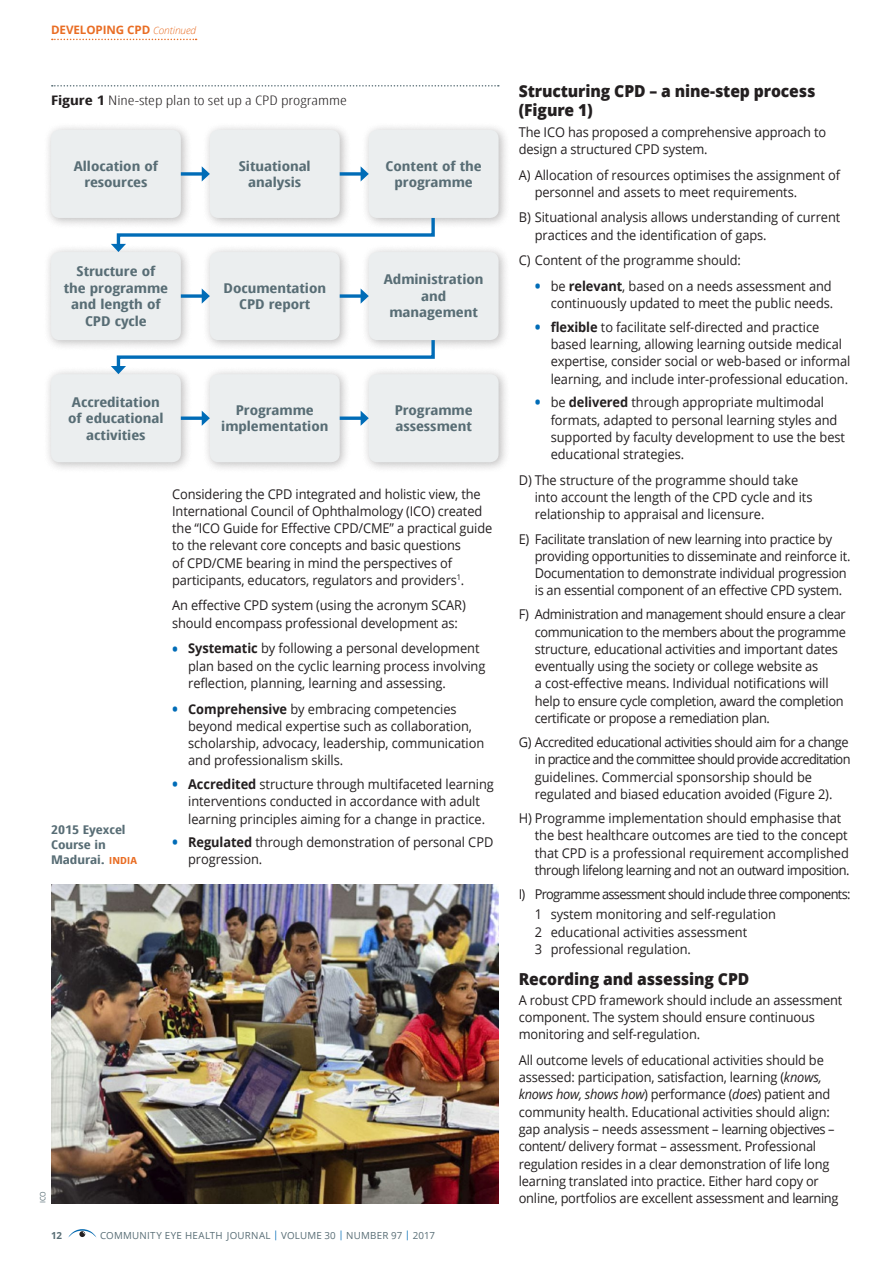
<style>
.page{position:relative;width:893px;height:1263px;background:#fff}
.page>*{position:absolute;margin:0;border:0;box-sizing:border-box;transform-origin:0 0}
.t1{font:800 16.5px/19.5px "Open Sans";letter-spacing:-.005em;color:#231f20;scale:.95 1}
.t2{font:13.5px/17.2px "Open Sans";letter-spacing:-.01em;color:#231f20;scale:.95 1}
.t3{font:700 condensed 13.5px/16.5px "Open Sans";color:#586d75;text-align:center;scale:1.27 1}
.t4{font:13.5px/17.2px "Open Sans";letter-spacing:-.035em;color:#231f20;scale:.95 1}
.t5{font:13.5px/20.2px "Open Sans";letter-spacing:-.055em;color:#231f20;scale:.95 1}
.t6{font:300 condensed 13.2px "Open Sans";color:#231f20;scale:1.32 1}
.t7{font:700 condensed 12px/15px "Open Sans";color:#586d75;scale:1.26 1}
.t8{font:700 11.7px "Open Sans";letter-spacing:-.005em;color:#e96d24}
.t9{font:9.75px "Open Sans";letter-spacing:.025em;color:#586d75}
.t10{font:700 9.75px "Open Sans";color:#586d75}
.t11{font:7.5px "Open Sans";color:#586d75;scale:.95 1}
.s1{font-weight:300;font-style:italic;font-size:10.2px}
.s2{font-weight:700}
.s3{font-weight:700;font-size:16.5px;color:#006cb7}
.s4{font-style:italic}
.s5{font-size:9.75px;color:#e96d24}
.s6{color:#006cb7}
</style>
<div class="page">
<svg style="left:68px;top:1229px;width:29px;height:9px"></svg>
<svg style="left:52px;top:85px;width:447px;height:2px"></svg>
<img style="left:51px;top:884px;width:448px;height:319px">
<div style="left:43px;top:122px;width:150px;height:107px;background:#231f20;opacity:.3"></div>
<div style="left:51px;top:130px;width:130px;height:88px;background:#ebeeef;border-radius:9px"></div>
<div style="left:43px;top:244px;width:150px;height:107px;background:#231f20;opacity:.3"></div>
<div style="left:51px;top:252px;width:130px;height:88px;background:#ebeeef;border-radius:9px"></div>
<div style="left:43px;top:367px;width:150px;height:107px;background:#231f20;opacity:.3"></div>
<div style="left:51px;top:374px;width:130px;height:88px;background:#ebeeef;border-radius:9px"></div>
<div style="left:202px;top:122px;width:149px;height:107px;background:#231f20;opacity:.3"></div>
<div style="left:210px;top:130px;width:130px;height:88px;background:#ebeeef;border-radius:9px"></div>
<div style="left:202px;top:244px;width:149px;height:107px;background:#231f20;opacity:.3"></div>
<div style="left:210px;top:252px;width:130px;height:88px;background:#ebeeef;border-radius:9px"></div>
<div style="left:202px;top:367px;width:149px;height:107px;background:#231f20;opacity:.3"></div>
<div style="left:210px;top:374px;width:130px;height:88px;background:#ebeeef;border-radius:9px"></div>
<div style="left:361px;top:122px;width:149px;height:107px;background:#231f20;opacity:.3"></div>
<div style="left:369px;top:130px;width:130px;height:88px;background:#ebeeef;border-radius:9px"></div>
<div style="left:361px;top:244px;width:149px;height:107px;background:#231f20;opacity:.3"></div>
<div style="left:369px;top:252px;width:130px;height:88px;background:#ebeeef;border-radius:9px"></div>
<div style="left:361px;top:367px;width:149px;height:107px;background:#231f20;opacity:.3"></div>
<div style="left:369px;top:374px;width:130px;height:88px;background:#ebeeef;border-radius:9px"></div>
<svg style="left:181px;top:172px;width:21px;height:4px"></svg>
<svg style="left:202px;top:166px;width:8px;height:16px"></svg>
<svg style="left:340px;top:172px;width:21px;height:4px"></svg>
<svg style="left:361px;top:166px;width:8px;height:16px"></svg>
<svg style="left:181px;top:294px;width:21px;height:4px"></svg>
<svg style="left:202px;top:288px;width:8px;height:16px"></svg>
<svg style="left:340px;top:294px;width:21px;height:4px"></svg>
<svg style="left:361px;top:288px;width:8px;height:16px"></svg>
<svg style="left:181px;top:416px;width:21px;height:4px"></svg>
<svg style="left:202px;top:411px;width:8px;height:15px"></svg>
<svg style="left:340px;top:416px;width:21px;height:4px"></svg>
<svg style="left:361px;top:411px;width:8px;height:15px"></svg>
<svg style="left:111px;top:215px;width:325px;height:37px"></svg>
<svg style="left:111px;top:337px;width:325px;height:37px"></svg>
<svg style="left:52px;top:39px;width:145px;height:1px"></svg>
<p class="t8" style="left:51px;top:22px;width:147px">DEVELOPING CPD <span class="s1">Continued</span></p>
<p class="t6" style="left:51px;top:91px;width:226px"><span class="s2">Figure 1</span> Nine-step plan to set up a CPD programme</p>
<p class="t1" style="left:519px;top:80px;width:314px">Structuring CPD – a nine-step process (Figure 1)</p>
<p class="t2" style="left:519px;top:123px;width:325px">The ICO has proposed a comprehensive approach to design a structured CPD system.</p>
<p class="t2" style="left:535px;top:166px;width:323px;text-indent:-16px">A) Allocation of resources optimises the assignment of personnel and assets to meet requirements.</p>
<p class="t2" style="left:535px;top:209px;width:323px;text-indent:-16px">B) Situational analysis allows understanding of current practices and the identification of gaps.</p>
<p class="t2" style="left:519px;top:252px;width:235px">C) Content of the programme should:</p>
<p class="t2" style="left:535px;top:277px;width:316px;text-align:right"><span class="s3">•</span> be <span class="s2">relevant</span>, based on a needs assessment and continuously updated to meet the public needs.</p>
<p class="t2" style="left:551px;top:318px;width:317px;text-indent:-16px"><span class="s3">•</span> <span class="s2">flexible</span> to facilitate self-directed and practice based learning, allowing learning outside medical expertise, consider social or web-based or informal learning, and include inter-professional education.</p>
<p class="t2" style="left:551px;top:393px;width:311px;text-indent:-16px"><span class="s3">•</span> be <span class="s2">delivered</span> through appropriate multimodal formats, adapted to personal learning styles and supported by faculty development to use the best educational strategies.</p>
<p class="t2" style="left:535px;top:471px;width:294px;text-indent:-16px">D) The structure of the programme should take into account the length of the CPD cycle and its relationship to appraisal and licensure.</p>
<p class="t2" style="left:535px;top:530px;width:334px;text-indent:-16px">E) Facilitate translation of new learning into practice by providing opportunities to disseminate and reinforce it.<br>Documentation to demonstrate individual progression is an essential component of an effective CPD system.</p>
<p class="t2" style="left:535px;top:606px;width:329px;text-indent:-16px">F) Administration and management should ensure a clear communication to the members about the programme structure, educational activities and important dates eventually using the society or college website as<br>a cost-effective means. Individual notifications will help to ensure cycle completion, award the completion certificate or propose a remediation plan.</p>
<p class="t4" style="left:535px;top:733px;width:334px;text-indent:-16px">G) Accredited educational activities should aim for a change in practice and the committee should provide accreditation guidelines. Commercial sponsorship should be regulated and biased education avoided (Figure 2).</p>
<p class="t2" style="left:535px;top:809px;width:333px;text-indent:-16px">H) Programme implementation should emphasise that the best healthcare outcomes are tied to the concept that CPD is a professional requirement accomplished through lifelong learning and not an outward imposition.</p>
<p class="t5" style="left:535px;top:884px;width:334px;text-indent:-16px">I) Programme assessment should include three components:<br>1 system monitoring and self-regulation</p>
<p class="t2" style="left:535px;top:923px;width:225px">2 educational activities assessment<br>3 professional regulation.</p>
<p class="t1" style="left:519px;top:968px;width:244px">Recording and assessing CPD</p>
<p class="t2" style="left:519px;top:991px;width:342px">A robust CPD framework should include an assessment component. The system should ensure continuous monitoring and self-regulation.</p>
<p class="t2" style="left:519px;top:1051px;width:338px">All outcome levels of educational activities should be assessed: participation, satisfaction, learning (<span class="s4">knows, knows how, shows how</span>) performance (<span class="s4">does</span>) patient and community health. Educational activities should align: gap analysis – needs assessment – learning objectives – content/ delivery format – assessment. Professional regulation resides in a clear demonstration of life long learning translated into practice. Either hard copy or online, portfolios are excellent assessment and learning</p>
<p class="t3" style="left:74px;top:157px;width:68px">Allocation of resources</p>
<p class="t3" style="left:386px;top:157px;width:77px">Content of the programme</p>
<p class="t3" style="left:239px;top:157px;width:58px">Situational analysis</p>
<p class="t3" style="left:64px;top:263px;width:84px">Structure of<br>the programme and length of<br>CPD cycle</p>
<p class="t3" style="left:384px;top:271px;width:80px">Administration and management</p>
<p class="t3" style="left:223px;top:279px;width:82px">Documentation<br>CPD report</p>
<p class="t3" style="left:68px;top:393px;width:77px">Accreditation of educational activities</p>
<p class="t3" style="left:221px;top:401px;width:86px">Programme implementation</p>
<p class="t3" style="left:395px;top:401px;width:63px;text-align:left">Programme assessment</p>
<p class="t2" style="left:172px;top:485px;width:338px">Considering the CPD integrated and holistic view, the International Council of Ophthalmology (ICO) created the “ICO Guide for Effective CPD/CME” a practical guide to the relevant core concepts and basic questions<br>of CPD/CME bearing in mind the perspectives of participants, educators, regulators and providers<sup>1</sup>.</p>
<p class="t2" style="left:172px;top:597px;width:311px">An effective CPD system (using the acronym SCAR) should encompass professional development as:</p>
<p class="t2" style="left:188px;top:639px;width:314px;text-indent:-16px"><span class="s3">•</span> <span class="s2">Systematic</span> by following a personal development plan based on the cyclic learning process involving reflection, planning, learning and assessing.</p>
<p class="t2" style="left:188px;top:700px;width:313px;text-indent:-16px"><span class="s3">•</span> <span class="s2">Comprehensive</span> by embracing competencies beyond medical expertise such as collaboration, scholarship, advocacy, leadership, communication and professionalism skills.</p>
<p class="t2" style="left:172px;top:775px;width:340px;text-align:center"><span class="s3">•</span> <span class="s2">Accredited</span> structure through multifaceted learning interventions conducted in accordance with adult learning principles aiming for a change in practice.</p>
<p class="t2" style="left:188px;top:833px;width:323px;text-indent:-16px"><span class="s3">•</span> <span class="s2">Regulated</span> through demonstration of personal CPD progression.</p>
<p class="t7" style="left:51px;top:822px;width:70px">2015 Eyexcel<br>Course in<br>Madurai. <span class="s5">INDIA</span></p>
<p class="t11" style="left:38px;top:1203px;width:14px;rotate:-90deg">ICO</p>
<p class="t10" style="left:51px;top:1228px;width:13px">12</p>
<p class="t9" style="left:100px;top:1228px;width:336px">COMMUNITY EYE HEALTH JOURNAL <span class="s6">|</span> VOLUME 30 <span class="s6">|</span> NUMBER 97 <span class="s6">|</span> 2017</p>
</div>
